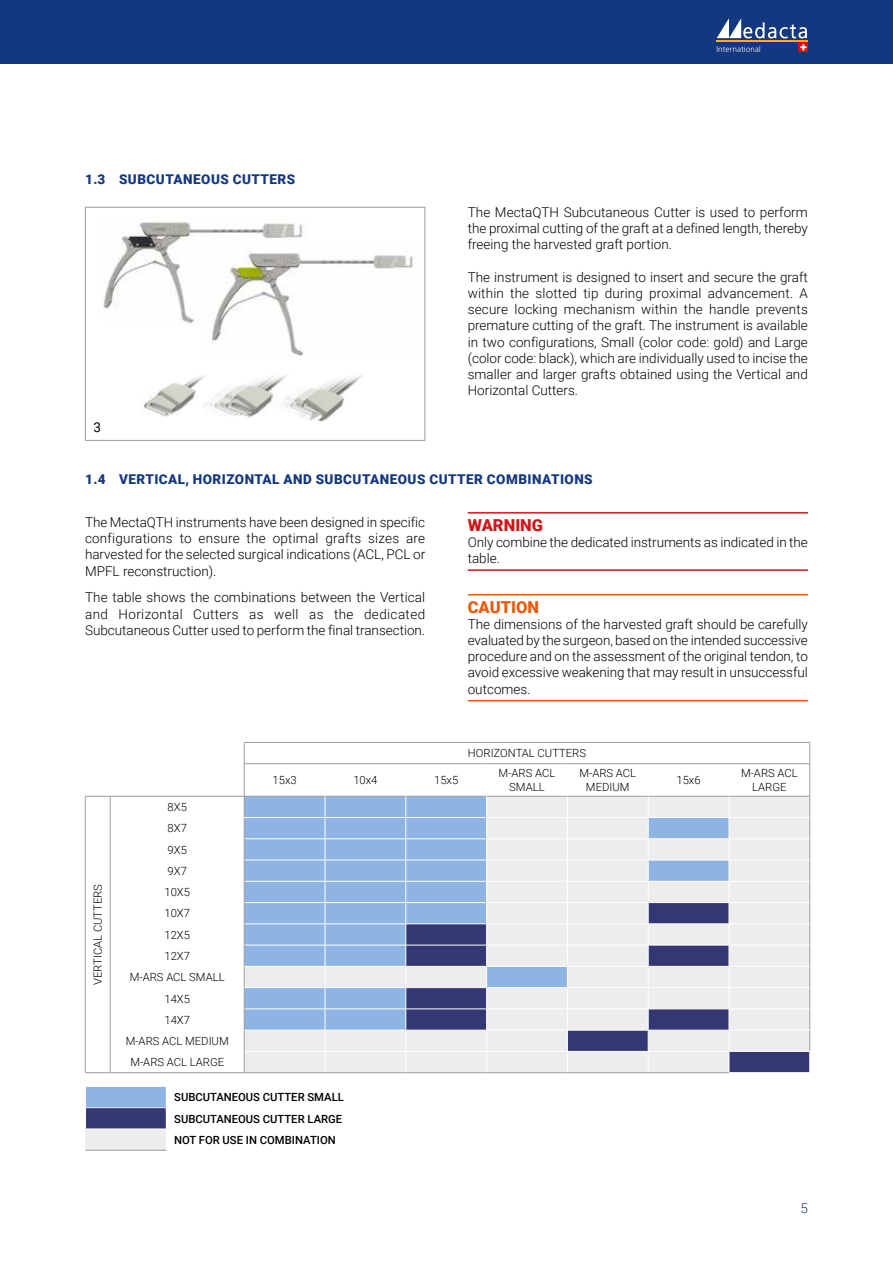
<style>
.page{position:relative;width:893px;height:1263px;background:#fff}
.page>*{position:absolute;margin:0;border:0;box-sizing:border-box;transform-origin:0 0}
.t1{font:900 16.5px "Roboto";color:#cd171a}
.t2{font:900 16.5px "Roboto";color:#ea5b0b}
.t3{font:300 13.5px/16.2px "Roboto";color:#000;text-align:justify}
.t4{font:900 13.5px "Roboto";letter-spacing:.035em;color:#14387f}
.t5{font:300 13.5px "Roboto";color:#14387f}
.t6{font:13.5px "Roboto";color:#000}
.t7{font:300 11.25px/21.3px "Roboto";color:#000;text-align:center}
.t8{font:500 11.25px/21.3px "Roboto";color:#000}
</style>
<div class="page">
<div style="left:0;top:0;width:893px;height:64px;background:#14387f"></div>
<hr style="left:716px;top:40px;width:92px;height:1px;background:#f9b000">
<svg style="left:717px;top:18px;width:90px;height:20px"></svg>
<svg style="left:799px;top:43px;width:9px;height:9px"></svg>
<svg style="left:800px;top:44px;width:6px;height:6px"></svg>
<svg style="left:717px;top:46px;width:43px;height:6px"></svg>
<img style="left:103px;top:222px;width:200px;height:104px">
<img style="left:141px;top:375px;width:222px;height:46px">
<img style="left:202px;top:244px;width:211px;height:112px">
<div style="left:85px;top:207px;width:340px;height:234px;border:1px solid #9d9d9c"></div>
<hr style="left:468px;top:512px;width:340px;height:2px;background:#cd171a">
<hr style="left:468px;top:569px;width:340px;height:2px;background:#cd171a">
<hr style="left:468px;top:594px;width:340px;height:1px;background:#ea5b0b">
<hr style="left:468px;top:700px;width:340px;height:1px;background:#ea5b0b">
<div style="left:487px;top:797px;width:322px;height:105px;background:#ededed"></div>
<svg style="left:487px;top:818px;width:241px;height:84px;background:#dde3eb"></svg>
<svg style="left:487px;top:903px;width:322px;height:169px;background:#cecfda"></svg>
<hr style="left:110px;top:1072px;width:134px;height:1px;background:#9d9d9c">
<hr style="left:244px;top:1072px;width:81px;height:1px;background:#9d9d9c">
<hr style="left:325px;top:1072px;width:81px;height:1px;background:#9d9d9c">
<hr style="left:406px;top:1072px;width:81px;height:1px;background:#9d9d9c">
<hr style="left:487px;top:1072px;width:80px;height:1px;background:#9d9d9c">
<hr style="left:567px;top:1072px;width:81px;height:1px;background:#9d9d9c">
<hr style="left:648px;top:1072px;width:81px;height:1px;background:#9d9d9c">
<hr style="left:110px;top:796px;width:134px;height:1px;background:#9d9d9c">
<svg style="left:85px;top:796px;width:26px;height:277px"></svg>
<hr style="left:244px;top:742px;width:81px;height:1px;background:#9d9d9c">
<svg style="left:244px;top:743px;width:1px;height:20px"></svg>
<hr style="left:325px;top:742px;width:81px;height:1px;background:#9d9d9c">
<hr style="left:406px;top:742px;width:81px;height:1px;background:#9d9d9c">
<hr style="left:487px;top:742px;width:80px;height:1px;background:#9d9d9c">
<hr style="left:567px;top:742px;width:81px;height:1px;background:#9d9d9c">
<hr style="left:648px;top:742px;width:81px;height:1px;background:#9d9d9c">
<hr style="left:729px;top:742px;width:81px;height:1px;background:#9d9d9c">
<svg style="left:809px;top:743px;width:1px;height:20px"></svg>
<hr style="left:244px;top:763px;width:81px;height:1px;background:#9d9d9c">
<hr style="left:244px;top:764px;width:1px;height:32px;background:#9d9d9c">
<hr style="left:325px;top:763px;width:81px;height:1px;background:#9d9d9c">
<hr style="left:406px;top:763px;width:81px;height:1px;background:#9d9d9c">
<hr style="left:487px;top:763px;width:80px;height:1px;background:#9d9d9c">
<hr style="left:567px;top:763px;width:81px;height:1px;background:#9d9d9c">
<hr style="left:648px;top:763px;width:81px;height:1px;background:#9d9d9c">
<hr style="left:729px;top:763px;width:81px;height:1px;background:#9d9d9c">
<hr style="left:809px;top:764px;width:1px;height:32px;background:#9d9d9c">
<hr style="left:487px;top:796px;width:80px;height:1px;background:#9d9d9c">
<hr style="left:567px;top:796px;width:81px;height:1px;background:#9d9d9c">
<hr style="left:648px;top:796px;width:81px;height:1px;background:#9d9d9c">
<hr style="left:729px;top:796px;width:81px;height:1px;background:#9d9d9c">
<hr style="left:487px;top:817px;width:80px;height:1px;background:#fff">
<hr style="left:567px;top:817px;width:81px;height:1px;background:#fff">
<hr style="left:729px;top:817px;width:81px;height:1px;background:#fff">
<hr style="left:487px;top:838px;width:80px;height:1px;background:#fff">
<hr style="left:567px;top:838px;width:81px;height:1px;background:#fff">
<hr style="left:729px;top:838px;width:81px;height:1px;background:#fff">
<hr style="left:487px;top:860px;width:80px;height:1px;background:#fff">
<hr style="left:567px;top:860px;width:81px;height:1px;background:#fff">
<hr style="left:729px;top:860px;width:81px;height:1px;background:#fff">
<hr style="left:487px;top:881px;width:80px;height:1px;background:#fff">
<hr style="left:567px;top:881px;width:81px;height:1px;background:#fff">
<hr style="left:729px;top:881px;width:81px;height:1px;background:#fff">
<hr style="left:487px;top:923px;width:80px;height:1px;background:#fff">
<hr style="left:567px;top:923px;width:81px;height:1px;background:#fff">
<hr style="left:729px;top:923px;width:81px;height:1px;background:#fff">
<hr style="left:487px;top:945px;width:80px;height:1px;background:#fff">
<hr style="left:567px;top:945px;width:81px;height:1px;background:#fff">
<hr style="left:729px;top:945px;width:81px;height:1px;background:#fff">
<hr style="left:567px;top:966px;width:81px;height:1px;background:#fff">
<hr style="left:729px;top:966px;width:81px;height:1px;background:#fff">
<hr style="left:567px;top:987px;width:81px;height:1px;background:#fff">
<hr style="left:648px;top:987px;width:81px;height:1px;background:#fff">
<hr style="left:729px;top:987px;width:81px;height:1px;background:#fff">
<hr style="left:487px;top:1009px;width:80px;height:1px;background:#fff">
<hr style="left:567px;top:1009px;width:81px;height:1px;background:#fff">
<hr style="left:729px;top:1009px;width:81px;height:1px;background:#fff">
<hr style="left:487px;top:1030px;width:80px;height:1px;background:#fff">
<hr style="left:729px;top:1030px;width:81px;height:1px;background:#fff">
<hr style="left:487px;top:1051px;width:81px;height:1px;background:#fff">
<hr style="left:648px;top:1051px;width:81px;height:1px;background:#fff">
<hr style="left:487px;top:966px;width:80px;height:1px;background:#fff">
<hr style="left:487px;top:987px;width:80px;height:1px;background:#fff">
<hr style="left:648px;top:817px;width:81px;height:1px;background:#fff">
<hr style="left:648px;top:838px;width:81px;height:1px;background:#fff">
<hr style="left:648px;top:860px;width:81px;height:1px;background:#fff">
<hr style="left:648px;top:881px;width:81px;height:1px;background:#fff">
<hr style="left:648px;top:923px;width:81px;height:1px;background:#fff">
<hr style="left:648px;top:945px;width:81px;height:1px;background:#fff">
<hr style="left:648px;top:966px;width:81px;height:1px;background:#fff">
<hr style="left:648px;top:1009px;width:81px;height:1px;background:#fff">
<hr style="left:648px;top:1030px;width:81px;height:1px;background:#fff">
<svg style="left:567px;top:796px;width:1px;height:276px"></svg>
<hr style="left:567px;top:1030px;width:81px;height:1px;background:#fff">
<svg style="left:648px;top:796px;width:1px;height:276px"></svg>
<hr style="left:568px;top:1051px;width:80px;height:1px;background:#fff">
<svg style="left:728px;top:796px;width:1px;height:276px"></svg>
<hr style="left:729px;top:1051px;width:81px;height:1px;background:#fff">
<svg style="left:809px;top:796px;width:1px;height:276px"></svg>
<svg style="left:244px;top:796px;width:243px;height:276px;background:#9fb8db"></svg>
<hr style="left:406px;top:1009px;width:81px;height:1px;background:#fff">
<hr style="left:406px;top:1030px;width:81px;height:1px;background:#fff">
<div style="left:86px;top:1086px;width:80px;height:22px;background:#8eb4e3"></div>
<div style="left:86px;top:1108px;width:80px;height:21px;background:#333774"></div>
<div style="left:86px;top:1129px;width:80px;height:21px;background:#ededed"></div>
<hr style="left:86px;top:1150px;width:81px;height:1px;background:#9d9d9c">
<hr style="left:85px;top:1129px;width:81px;height:1px;background:#fff">
<hr style="left:85px;top:1086px;width:81px;height:1px;background:#fff">
<hr style="left:86px;top:1107px;width:80px;height:1px;background:#fff">
<p class="t4" style="left:85px;top:170px;width:212px">1.3 SUBCUTANEOUS CUTTERS</p>
<p class="t6" style="left:94px;top:417px;width:9px">3</p>
<p class="t3" style="left:468px;top:203px;width:342px">The MectaQTH Subcutaneous Cutter is used to perform the proximal cutting of the graft at a defined length, thereby freeing the harvested graft portion.</p>
<p class="t3" style="left:468px;top:268px;width:342px">The instrument is designed to insert and secure the graft within the slotted tip during proximal advancement. A secure locking mechanism within the handle prevents premature cutting of the graft. The instrument is available in two configurations, Small (color code: gold) and Large (color code: black), which are individually used to incise the smaller and larger grafts obtained using the Vertical and Horizontal Cutters.</p>
<p class="t4" style="left:85px;top:470px;width:509px">1.4 VERTICAL, HORIZONTAL AND SUBCUTANEOUS CUTTER COMBINATIONS</p>
<p class="t3" style="left:85px;top:514px;width:342px">The MectaQTH instruments have been designed in specific configurations to ensure the optimal grafts sizes are harvested for the selected surgical indications (ACL, PCL or MPFL reconstruction).</p>
<p class="t3" style="left:85px;top:589px;width:342px">The table shows the combinations between the Vertical and Horizontal Cutters as well as the dedicated Subcutaneous Cutter used to perform the final transection.</p>
<p class="t1" style="left:468px;top:513px;width:77px">WARNING</p>
<p class="t3" style="left:468px;top:533px;width:342px">Only combine the dedicated instruments as indicated in the table.</p>
<p class="t2" style="left:468px;top:595px;width:73px">CAUTION</p>
<p class="t3" style="left:468px;top:615px;width:342px">The dimensions of the harvested graft should be carefully evaluated by the surgeon, based on the intended successive procedure and on the assessment of the original tendon, to avoid excessive weakening that may result in unsuccessful outcomes.</p>
<p class="t7" style="left:468px;top:742px;width:120px">HORIZONTAL CUTTERS</p>
<p class="t7" style="left:87px;top:985px;width:103px;rotate:-90deg">VERTICAL CUTTERS</p>
<p class="t7" style="left:273px;top:769px;width:26px">15x3</p>
<p class="t7" style="left:353px;top:769px;width:26px">10x4</p>
<p class="t7" style="left:434px;top:769px;width:26px">15x5</p>
<p class="t7" style="left:499px;top:766px;width:58px;line-height:13.5px">M-ARS ACL<br>SMALL</p>
<p class="t7" style="left:579px;top:766px;width:58px;line-height:13.5px">M-ARS ACL<br>MEDIUM</p>
<p class="t7" style="left:676px;top:769px;width:26px">15x6</p>
<p class="t7" style="left:741px;top:766px;width:58px;line-height:13.5px">M-ARS ACL<br>LARGE</p>
<p class="t7" style="left:126px;top:796px;width:105px">8X5<br>8X7<br>9X5<br>9X7<br>10X5<br>10X7<br>12X5<br>12X7<br>M-ARS ACL SMALL<br>14X5<br>14X7<br>M-ARS ACL MEDIUM<br>M-ARS ACL LARGE</p>
<p class="t8" style="left:174px;top:1086px;width:171px">SUBCUTANEOUS CUTTER SMALL<br>SUBCUTANEOUS CUTTER LARGE<br>NOT FOR USE IN COMBINATION</p>
<p class="t5" style="left:800px;top:1198px;width:9px">5</p>
</div>
